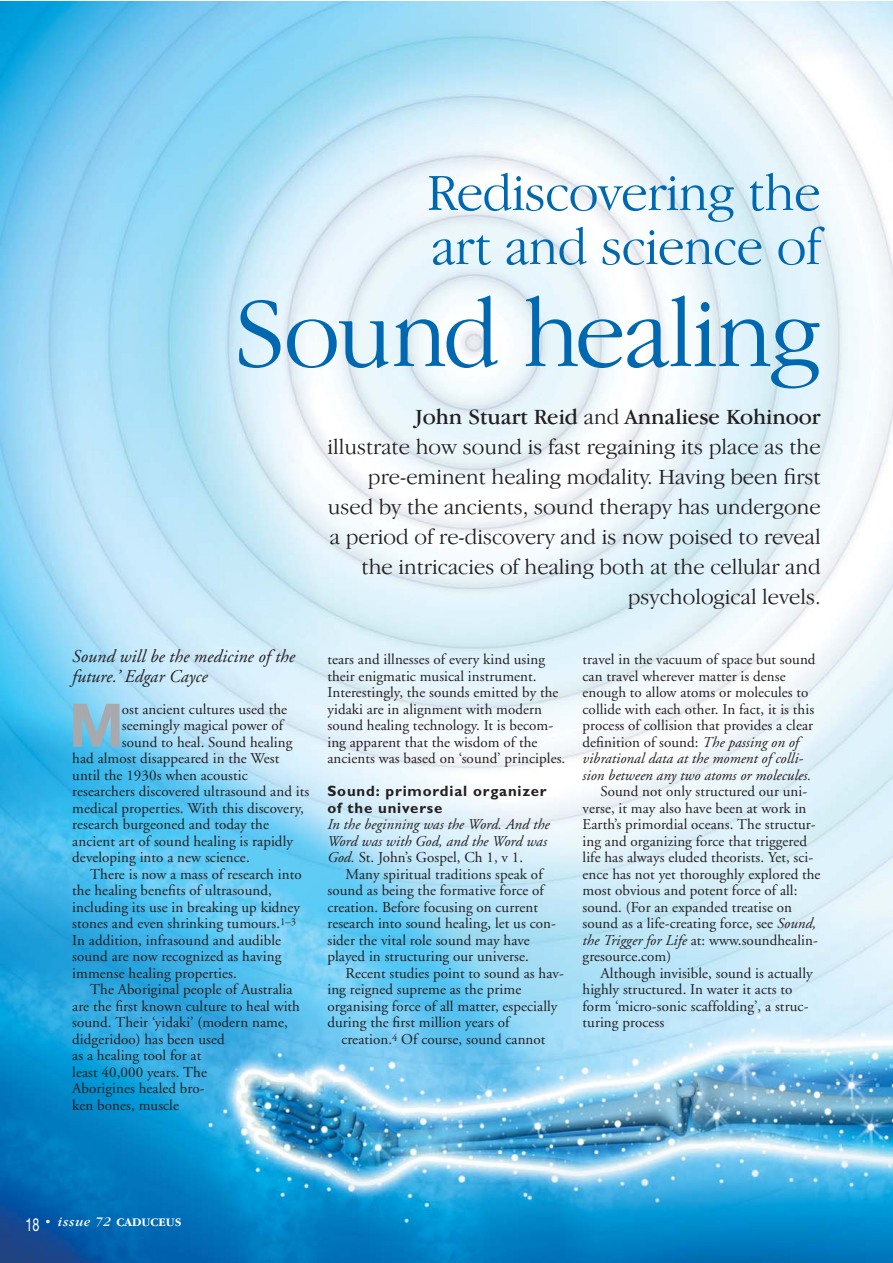
<style>
.page{position:relative;width:893px;height:1263px;background:#fff}
.page>*{position:absolute;margin:0;border:0;box-sizing:border-box;transform-origin:0 0}
.t1{font:300 102px "Garamond IT Cby BT";letter-spacing:-.01em;color:#0067b1}
.t2{font:700 60.15px "Helvetica Neue";color:#a7a9ac}
.t3{font:300 54px/54px "Garamond IT Cby BT";letter-spacing:-.01em;color:#0067b1}
.t4{font:300 22.5px/30px "Garamond IT Cby BT";color:#231f20;text-align:right}
.t5{font:italic 18px/19.5px "Adobe Garamond";letter-spacing:.005em;color:#231f20}
.t6{font:15px/16.5px "Adobe Garamond";letter-spacing:.005em;color:#231f20}
.t7{font:italic 15px/16.5px "Adobe Garamond";letter-spacing:.005em;color:#231f20}
.t8{font:700 15px/16.5px "Gill Sans";letter-spacing:.055em;color:#231f20}
.t9{font:700 12px "Garamond IT Cby BT";color:#fff}
.s1{font-weight:400}
.s2{font-style:normal}
.s3{font-style:italic}
.s4{font-family:"Helvetica Neue";font-weight:400;font-size:18px}
.s5{font-weight:400;font-style:italic;font-size:13.5px}
</style>
<div class="page">
<img style="left:1px;top:1px;width:891px;height:1262px">
<h3 class="t3" style="left:427px;top:170px;width:395px">Rediscovering the art and science of</h3>
<h1 class="t1" style="left:235px;top:293px;width:587px">Sound healing</h1>
<p class="t4" style="left:328px;top:403px;width:495px"><span class="s1">John Stuart Reid</span> and <span class="s1">Annaliese Kohinoor </span>illustrate how sound is fast regaining its place as the pre-eminent healing modality. Having been first used by the ancients, sound therapy has undergone a period of re-discovery and is now poised to reveal the intricacies of healing both at the cellular and psychological levels.</p>
<p class="t5" style="left:72px;top:648px;width:224px">Sound will be the medicine of the future.’ Edgar Cayce</p>
<h2 class="t2" style="left:69px;top:704px;width:56px">M</h2>
<p class="t6" style="left:122px;top:702px;width:167px">ost ancient cultures used the</p>
<p class="t6" style="left:122px;top:719px;width:163px">seemingly magical power of</p>
<p class="t6" style="left:122px;top:735px;width:172px">sound to heal. Sound healing</p>
<p class="t6" style="left:72px;top:752px;width:209px">had almost disappeared in the West</p>
<p class="t6" style="left:72px;top:768px;width:177px">until the 1930s when acoustic</p>
<p class="t6" style="left:72px;top:785px;width:238px">researchers discovered ultrasound and its</p>
<p class="t6" style="left:72px;top:801px;width:233px">medical properties. With this discovery,</p>
<p class="t6" style="left:72px;top:818px;width:198px">research burgeoned and today the</p>
<p class="t6" style="left:72px;top:834px;width:222px">ancient art of sound healing is rapidly</p>
<p class="t6" style="left:72px;top:851px;width:179px">developing into a new science.</p>
<p class="t6" style="left:90px;top:867px;width:213px">There is now a mass of research into</p>
<p class="t6" style="left:72px;top:884px;width:201px">the healing benefits of ultrasound,</p>
<p class="t6" style="left:72px;top:900px;width:229px">including its use in breaking up kidney</p>
<p class="t6" style="left:72px;top:917px;width:225px">stones and even shrinking tumours.<sup>1–3</sup></p>
<p class="t6" style="left:72px;top:933px;width:210px">In addition, infrasound and audible</p>
<p class="t6" style="left:72px;top:950px;width:211px">sound are now recognized as having</p>
<p class="t6" style="left:72px;top:966px;width:166px">immense healing properties.</p>
<p class="t6" style="left:90px;top:983px;width:204px">The Aboriginal people of Australia</p>
<p class="t6" style="left:72px;top:999px;width:229px">are the first known culture to heal with</p>
<p class="t6" style="left:72px;top:1016px;width:217px">sound. Their ‘yidaki’ (modern name,</p>
<p class="t6" style="left:72px;top:1032px;width:154px">didgeridoo) has been used</p>
<p class="t6" style="left:72px;top:1049px;width:131px">as a healing tool for at</p>
<p class="t6" style="left:72px;top:1065px;width:136px">least 40,000 years. The</p>
<p class="t6" style="left:72px;top:1082px;width:134px">Aborigines healed bro-</p>
<p class="t6" style="left:72px;top:1098px;width:108px">ken bones, muscle</p>
<p class="t6" style="left:327px;top:653px;width:239px">tears and illnesses of every kind using their enigmatic musical instrument.<br>Interestingly, the sounds emitted by the yidaki are in alignment with modern sound healing technology. It is becom&shy;ing apparent that the wisdom of the ancients was based on ‘sound’ principles.</p>
<p class="t8" style="left:327px;top:785px;width:221px">Sound: primordial organizer of the universe</p>
<p class="t7" style="left:327px;top:818px;width:224px">In the beginning was the Word. And the<br>Word was with God, and the Word was<br>God. <span class="s2">St. John’s Gospel, Ch 1, v 1.</span></p>
<p class="t6" style="left:327px;top:867px;width:230px;text-indent:18px">Many spiritual traditions speak of sound as being the formative force of creation. Before focusing on current research into sound healing, let us con&shy;sider the vital role sound may have played in structuring our universe.</p>
<p class="t6" style="left:327px;top:966px;width:238px;text-indent:18px">Recent studies point to sound as hav&shy;ing reigned supreme as the prime organising force of all matter, especially during the first million years of</p>
<p class="t6" style="left:341px;top:1032px;width:206px">creation.<sup>4</sup> Of course, sound cannot</p>
<p class="t6" style="left:583px;top:653px;width:235px">travel in the vacuum of space but sound can travel wherever matter is dense enough to allow atoms or molecules to collide with each other. In fact, it is this process of collision that provides a clear definition of sound: <span class="s3">The passing on of vibrational data at the moment of colli&shy;sion between any two atoms or molecules.</span></p>
<p class="t6" style="left:583px;top:785px;width:239px;text-indent:18px">Sound not only structured our uni&shy;verse, it may also have been at work in Earth’s primordial oceans. The structur&shy;ing and organizing force that triggered life has always eluded theorists. Yet, sci&shy;ence has not yet thoroughly explored the most obvious and potent force of all: sound. (For an expanded treatise on sound as a life-creating force, see <span class="s3">Sound, the Trigger for Life</span> at: www.soundhealin&shy;gresource.com)</p>
<p class="t6" style="left:583px;top:966px;width:232px;text-indent:18px">Although invisible, sound is actually highly structured. In water it acts to form ‘micro-sonic scaffolding’, a struc&shy;turing process</p>
<p class="t9" style="left:26px;top:1217px;width:158px"><span class="s4">18</span> • <span class="s5">issue 72</span> CADUCEUS</p>
</div>
